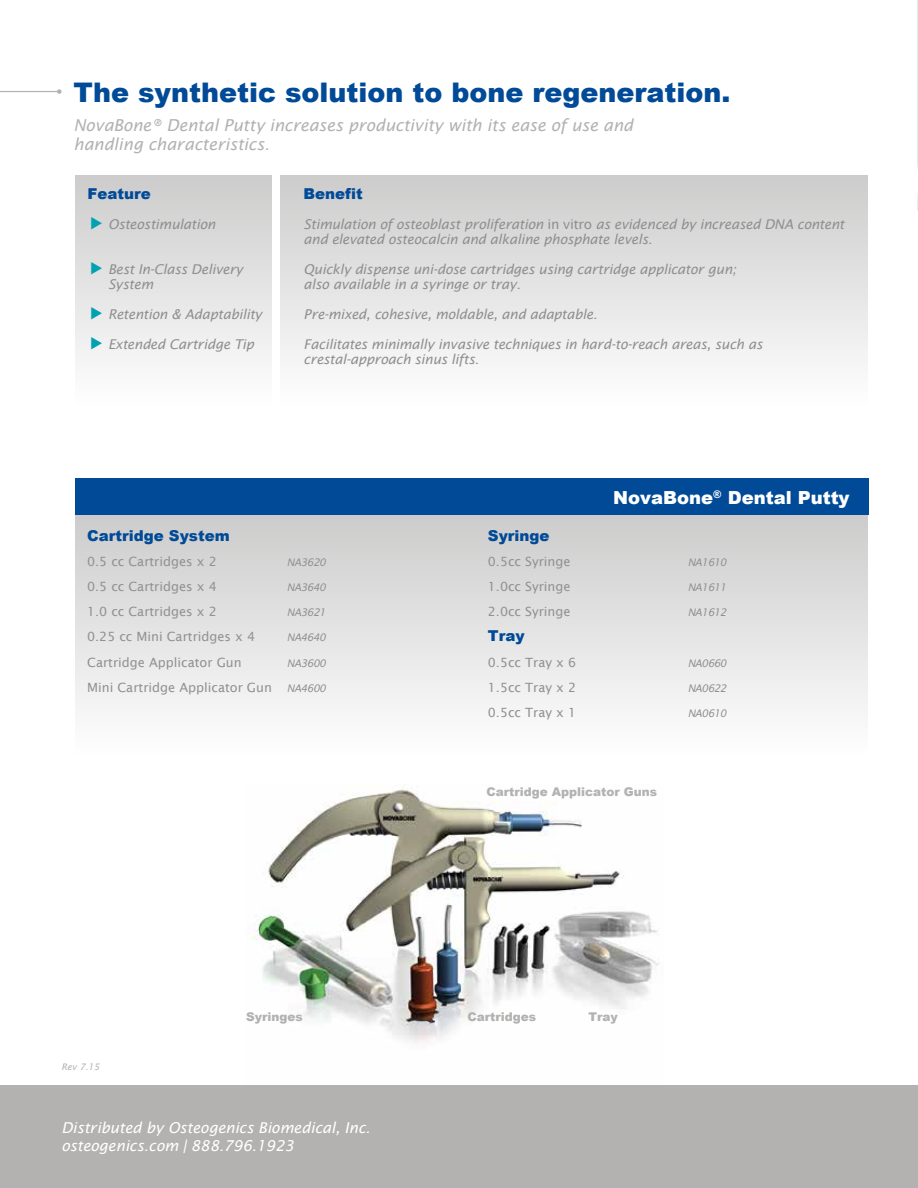
<style>
.page{position:relative;width:918px;height:1188px;background:#fff}
.page>*{position:absolute;margin:0;border:0;box-sizing:border-box;transform-origin:0 0}
.t1{font:900 27px "Arial";color:#004a97}
.t2{font:900 18px "Arial";color:#fff}
.t3{font:italic 16.5px/19.8px "Lucida Sans";letter-spacing:-.005em;color:#b3b2b1}
.t4{font:italic 15px/18px "Lucida Sans";letter-spacing:-.005em;color:#fff}
.t5{font:900 15px "Arial";color:#004a97}
.t6{font:italic 13.5px/15px "Lucida Sans";letter-spacing:-.015em;color:#8e9090}
.t7{font:12.75px "Lucida Sans";color:#919195}
.t8{font:900 12px "Arial";color:#b3b2b1}
.t9{font:italic 10.5px "Lucida Sans";letter-spacing:-.05em;color:#919195}
.t10{font:italic 9px "Lucida Sans";color:#b3b2b1}
.s1{font-style:normal}
.s2{font-style:italic;font-size:10.5px}
</style>
<div class="page">
<img style="left:245px;top:787px;width:419px;height:299px">
<div style="left:75px;top:515px;width:792px;height:241px;background:linear-gradient(to bottom,#cdcccb,#fefefe)"></div>
<div style="left:75px;top:175px;width:196px;height:231px;background:linear-gradient(to bottom,#cdcccb,#fefefe)"></div>
<div style="left:281px;top:175px;width:586px;height:231px;background:linear-gradient(to bottom,#cdcccb,#fefefe)"></div>
<div style="left:0;top:1086px;width:918px;height:102px;background:#b3b2b1"></div>
<hr style="left:917px;top:0;width:1px;height:171px;background:#004a97">
<svg style="left:917px;top:131px;width:1px;height:79px"></svg>
<hr style="left:0;top:91px;width:59px;height:1px;background:#b3b2b1">
<svg style="left:57px;top:89px;width:5px;height:5px"></svg>
<div style="left:75px;top:479px;width:794px;height:36px;background:#004a97"></div>
<svg style="left:91px;top:217px;width:11px;height:12px"></svg>
<svg style="left:91px;top:262px;width:11px;height:12px"></svg>
<svg style="left:91px;top:307px;width:11px;height:12px"></svg>
<svg style="left:91px;top:337px;width:11px;height:12px"></svg>
<h1 class="t1" style="left:74px;top:73px;width:659px">The synthetic solution to bone regeneration.</h1>
<p class="t3" style="left:74px;top:115px;width:561px">NovaBone® Dental Putty increases productivity with its ease of use and handling characteristics.</p>
<p class="t5" style="left:88px;top:183px;width:65px">Feature</p>
<p class="t6" style="left:108px;top:217px;width:109px">Osteostimulation</p>
<p class="t6" style="left:108px;top:262px;width:136px">Best In-Class Delivery<br>System</p>
<p class="t6" style="left:108px;top:307px;width:155px">Retention &amp; Adaptability</p>
<p class="t6" style="left:108px;top:337px;width:148px">Extended Cartridge Tip</p>
<p class="t5" style="left:304px;top:183px;width:61px">Benefit</p>
<p class="t6" style="left:304px;top:217px;width:542px">Stimulation of osteoblast proliferation <span class="s1">in vitro</span> as evidenced by increased DNA content and elevated osteocalcin and alkaline phosphate levels.</p>
<p class="t6" style="left:304px;top:262px;width:434px">Quickly dispense uni-dose cartridges using cartridge applicator gun; also available in a syringe or tray.</p>
<p class="t6" style="left:304px;top:307px;width:295px">Pre-mixed, cohesive, moldable, and adaptable.</p>
<p class="t6" style="left:304px;top:337px;width:461px">Facilitates minimally invasive techniques in hard-to-reach areas, such as crestal-approach sinus lifts.</p>
<h2 class="t2" style="left:613px;top:485px;width:238px">NovaBone<sup>®</sup> Dental Putty</h2>
<p class="t5" style="left:87px;top:524px;width:144px">Cartridge System</p>
<p class="t7" style="left:87px;top:554px;width:131px">0.5 cc Cartridges x 2</p>
<p class="t9" style="left:287px;top:556px;width:40px">NA3620</p>
<p class="t7" style="left:87px;top:579px;width:131px">0.5 cc Cartridges x 4</p>
<p class="t9" style="left:287px;top:581px;width:40px">NA3640</p>
<p class="t7" style="left:87px;top:604px;width:131px">1.0 cc Cartridges x 2</p>
<p class="t9" style="left:287px;top:607px;width:40px">NA3621</p>
<p class="t7" style="left:87px;top:630px;width:169px">0.25 cc Mini Cartridges x 4</p>
<p class="t9" style="left:287px;top:632px;width:40px">NA4640</p>
<p class="t7" style="left:87px;top:655px;width:156px">Cartridge Applicator Gun</p>
<p class="t9" style="left:287px;top:657px;width:40px">NA3600</p>
<p class="t7" style="left:87px;top:680px;width:240px">Mini Cartridge Applicator Gun <span class="s2">NA4600</span></p>
<p class="t5" style="left:488px;top:524px;width:63px">Syringe</p>
<p class="t7" style="left:488px;top:554px;width:84px">0.5cc Syringe</p>
<p class="t9" style="left:688px;top:556px;width:40px">NA1610</p>
<p class="t7" style="left:488px;top:579px;width:84px">1.0cc Syringe</p>
<p class="t9" style="left:688px;top:581px;width:40px">NA1611</p>
<p class="t7" style="left:488px;top:604px;width:84px">2.0cc Syringe</p>
<p class="t9" style="left:688px;top:607px;width:40px">NA1612</p>
<p class="t5" style="left:488px;top:625px;width:38px">Tray</p>
<p class="t7" style="left:488px;top:655px;width:90px">0.5cc Tray x 6</p>
<p class="t9" style="left:688px;top:657px;width:40px">NA0660</p>
<p class="t7" style="left:488px;top:680px;width:90px">1.5cc Tray x 2</p>
<p class="t9" style="left:688px;top:682px;width:40px">NA0622</p>
<p class="t7" style="left:488px;top:705px;width:90px">0.5cc Tray x 1</p>
<p class="t9" style="left:688px;top:707px;width:40px">NA0610</p>
<p class="t8" style="left:487px;top:783px;width:172px">Cartridge Applicator Guns</p>
<p class="t10" style="left:62px;top:1062px;width:40px">Rev 7.15</p>
<p class="t8" style="left:246px;top:1008px;width:58px">Syringes</p>
<p class="t8" style="left:588px;top:1008px;width:31px">Tray</p>
<p class="t8" style="left:467px;top:1008px;width:70px">Cartridges</p>
<p class="t4" style="left:62px;top:1118px;width:310px">Distributed by Osteogenics Biomedical, Inc. osteogenics.com | 888.796.1923</p>
</div>
